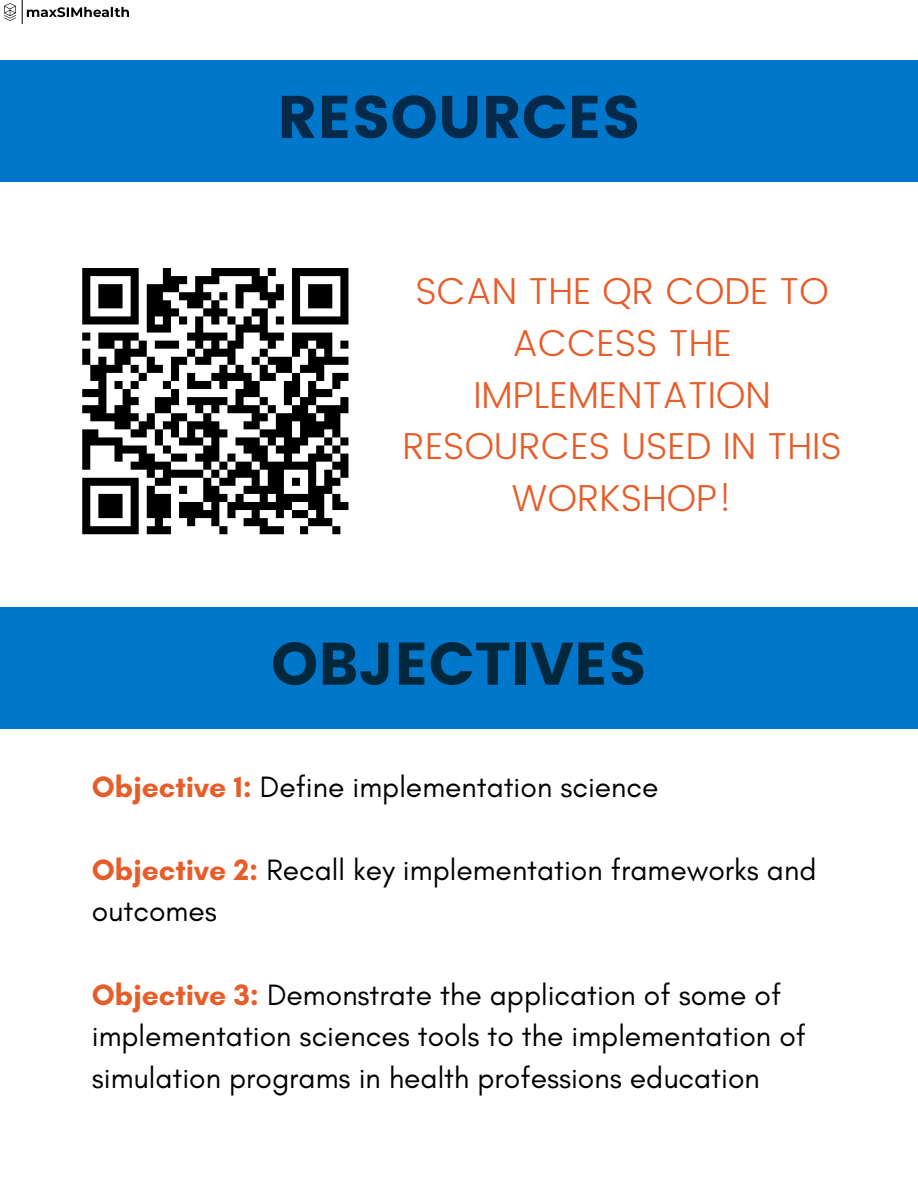
<style>
.page{position:relative;width:918px;height:1188px;background:#fff}
.page>*{position:absolute;margin:0;border:0;box-sizing:border-box;transform-origin:0 0}
.t1{font:60px "Poppins";color:#00283c}
.t2{font:60px "Poppins";color:#042a4b}
.t3{font:300 37.5px/51.8px "Poppins";color:#e75d2a;text-align:center}
.t4{font:30px/41.7px "Glacial Indifference";color:#000}
.s1{font-weight:700;color:#e75d2a}
</style>
<div class="page">
<div style="left:0;top:60px;width:918px;height:122px;background:#0077ca"></div>
<svg style="left:82px;top:268px;width:267px;height:267px"></svg>
<div style="left:0;top:607px;width:918px;height:122px;background:#0077ca"></div>
<img style="left:4px;top:0;width:124px;height:24px">
<p class="t2" style="left:277px;top:82px;width:365px">RESOURCES</p>
<p class="t3" style="left:402px;top:265px;width:441px">SCAN THE QR CODE TO<br>ACCESS THE<br>IMPLEMENTATION<br>RESOURCES USED IN THIS<br>WORKSHOP!</p>
<p class="t1" style="left:271px;top:629px;width:377px">OBJECTIVES</p>
<p class="t4" style="left:92px;top:765px;width:568px"><span class="s1">Objective 1:</span> Define implementation science</p>
<p class="t4" style="left:92px;top:848px;width:726px"><span class="s1">Objective 2:</span> Recall key implementation frameworks and outcomes</p>
<p class="t4" style="left:92px;top:973px;width:716px"><span class="s1">Objective 3:</span> Demonstrate the application of some of implementation sciences tools to the implementation of simulation programs in health professions education</p>
</div>
